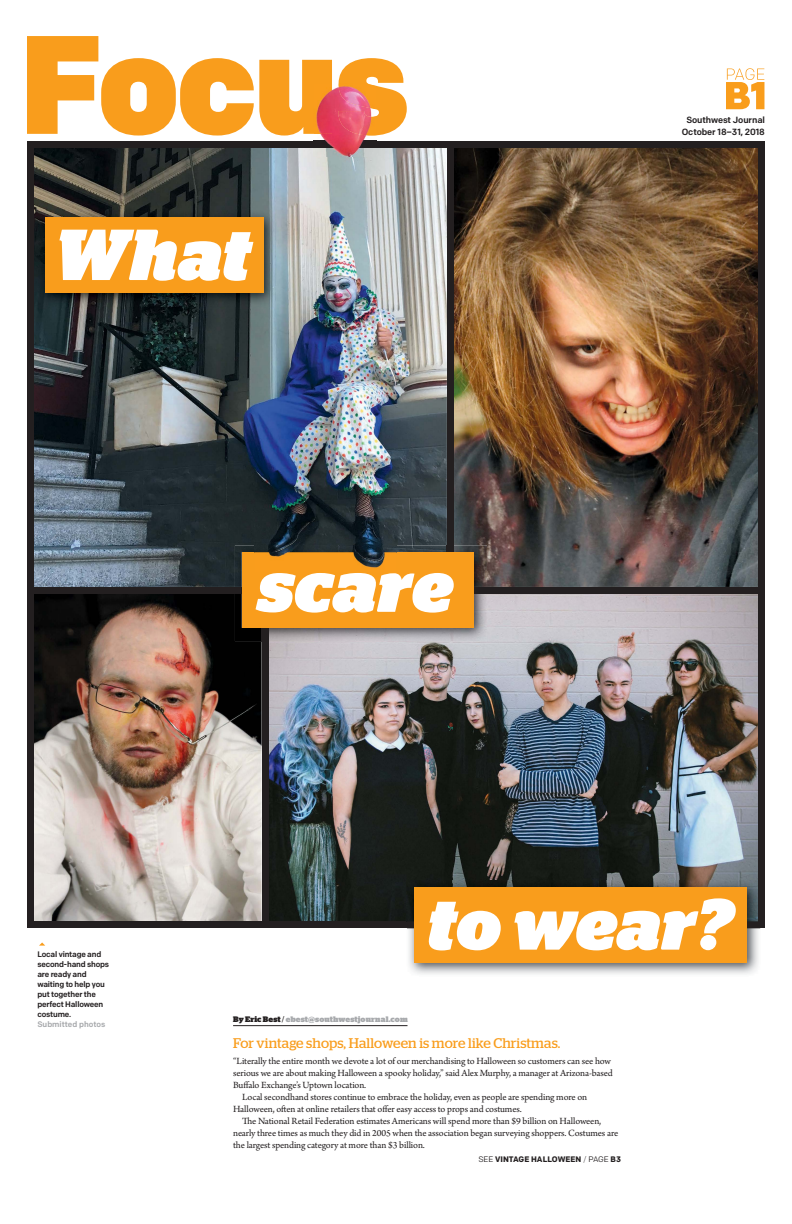
<style>
.page{position:relative;width:792px;height:1224px;background:#fff}
.page>*{position:absolute;margin:0;border:0;box-sizing:border-box;transform-origin:0 0}
.t1{font:italic 900 72px "Stag";letter-spacing:.015em;color:#fff}
.t2{font:14px "Stag";letter-spacing:.01em;color:#f99d1c}
.t3{font:10px "Arno Pro";letter-spacing:-.01em;color:#231f20}
.t4{font:500 9px/12px "Colfax";letter-spacing:-.01em;color:#231f20;text-align:center}
.t5{font:500 8px/10px "Colfax";letter-spacing:-.02em;color:#231f20}
.t6{font:900 8px "Stag";letter-spacing:.02em;color:#a7a9ac}
.t7{font:700 8px "Colfax";color:#231f20}
.t8{font:500 8px "Colfax";color:#a7a9ac}
.s1{color:#231f20}
.s2{font-weight:400;color:#231f20}
.s3{font-weight:400}
.s4{font-weight:300}
</style>
<div class="page">
<img style="left:269px;top:594px;width:489px;height:327px">
<img style="left:34px;top:594px;width:228px;height:327px">
<img style="left:34px;top:148px;width:413px;height:439px">
<img style="left:454px;top:148px;width:304px;height:439px">
<hr style="left:233px;top:1025px;width:175px;height:1px;background:#231f20">
<img style="left:38px;top:210px;width:239px;height:96px">
<div style="left:45px;top:217px;width:218px;height:76px;background:#f99d1c"></div>
<div style="left:27px;top:141px;width:738px;height:7px;background:#231f20"></div>
<div style="left:27px;top:587px;width:738px;height:7px;background:#231f20"></div>
<div style="left:27px;top:921px;width:738px;height:7px;background:#231f20"></div>
<div style="left:447px;top:144px;width:7px;height:446px;background:#231f20"></div>
<div style="left:27px;top:144px;width:7px;height:780px;background:#231f20"></div>
<div style="left:758px;top:144px;width:7px;height:780px;background:#231f20"></div>
<div style="left:262px;top:590px;width:7px;height:334px;background:#231f20"></div>
<svg style="left:726px;top:68px;width:38px;height:41px"></svg>
<img style="left:454px;top:545px;width:33px;height:42px">
<img style="left:235px;top:545px;width:212px;height:42px">
<img style="left:269px;top:594px;width:218px;height:47px">
<img style="left:235px;top:594px;width:27px;height:47px">
<div style="left:242px;top:552px;width:232px;height:76px;background:#f99d1c"></div>
<svg style="left:27px;top:36px;width:380px;height:100px"></svg>
<img style="left:314px;top:136px;width:63px;height:21px">
<img style="left:314px;top:84px;width:63px;height:52px">
<img style="left:407px;top:921px;width:353px;height:53px">
<img style="left:407px;top:880px;width:351px;height:41px">
<div style="left:414px;top:887px;width:333px;height:76px;background:#f99d1c"></div>
<svg style="left:39px;top:942px;width:6px;height:4px"></svg>
<img style="left:254px;top:522px;width:143px;height:46px">
<img style="left:271px;top:573px;width:126px;height:1px">
<h1 class="t1" style="left:54px;top:213px;width:197px">What</h1>
<h1 class="t1" style="left:258px;top:545px;width:196px">scare</h1>
<p class="t4" style="left:682px;top:114px;width:85px">Southwest Journal<br>October 18–31, 2018</p>
<p class="t5" style="left:37px;top:949px;width:73px">Local vintage and second-hand shops are ready and waiting to help you put together the perfect Halloween costume.</p>
<p class="t8" style="left:37px;top:1019px;width:69px">Submitted photos</p>
<h1 class="t1" style="left:428px;top:882px;width:306px">to wear?</h1>
<p class="t6" style="left:233px;top:1014px;width:176px"><span class="s1">By Eric Best</span> <span class="s2">/</span> ebest@southwestjournal.com</p>
<h2 class="t2" style="left:233px;top:1035px;width:329px">For vintage shops, Halloween is more like Christmas.</h2>
<p class="t3" style="left:233px;top:1055px;width:379px">“Literally the entire month we devote a lot of our merchandising to Halloween so customers can see how</p>
<p class="t3" style="left:233px;top:1067px;width:381px">serious we are about making Halloween a spooky holiday,” said Alex Murphy, a manager at Arizona-based</p>
<p class="t3" style="left:233px;top:1079px;width:135px">Buffalo Exchange’s Uptown location.</p>
<p class="t3" style="left:242px;top:1091px;width:347px">Local secondhand stores continue to embrace the holiday, even as people are spending more on</p>
<p class="t3" style="left:233px;top:1103px;width:290px">Halloween, often at online retailers that offer easy access to props and costumes.</p>
<p class="t3" style="left:242px;top:1115px;width:361px">The National Retail Federation estimates Americans will spend more than $9 billion on Halloween,</p>
<p class="t3" style="left:233px;top:1127px;width:387px">nearly three times as much they did in 2005 when the association began surveying shoppers. Costumes are</p>
<p class="t3" style="left:233px;top:1139px;width:193px">the largest spending category at more than $3 billion.</p>
<p class="t7" style="left:478px;top:1154px;width:144px"><span class="s3">SEE</span> VINTAGE HALLOWEEN <span class="s4">/</span> <span class="s3">PAGE</span> B3</p>
</div>
